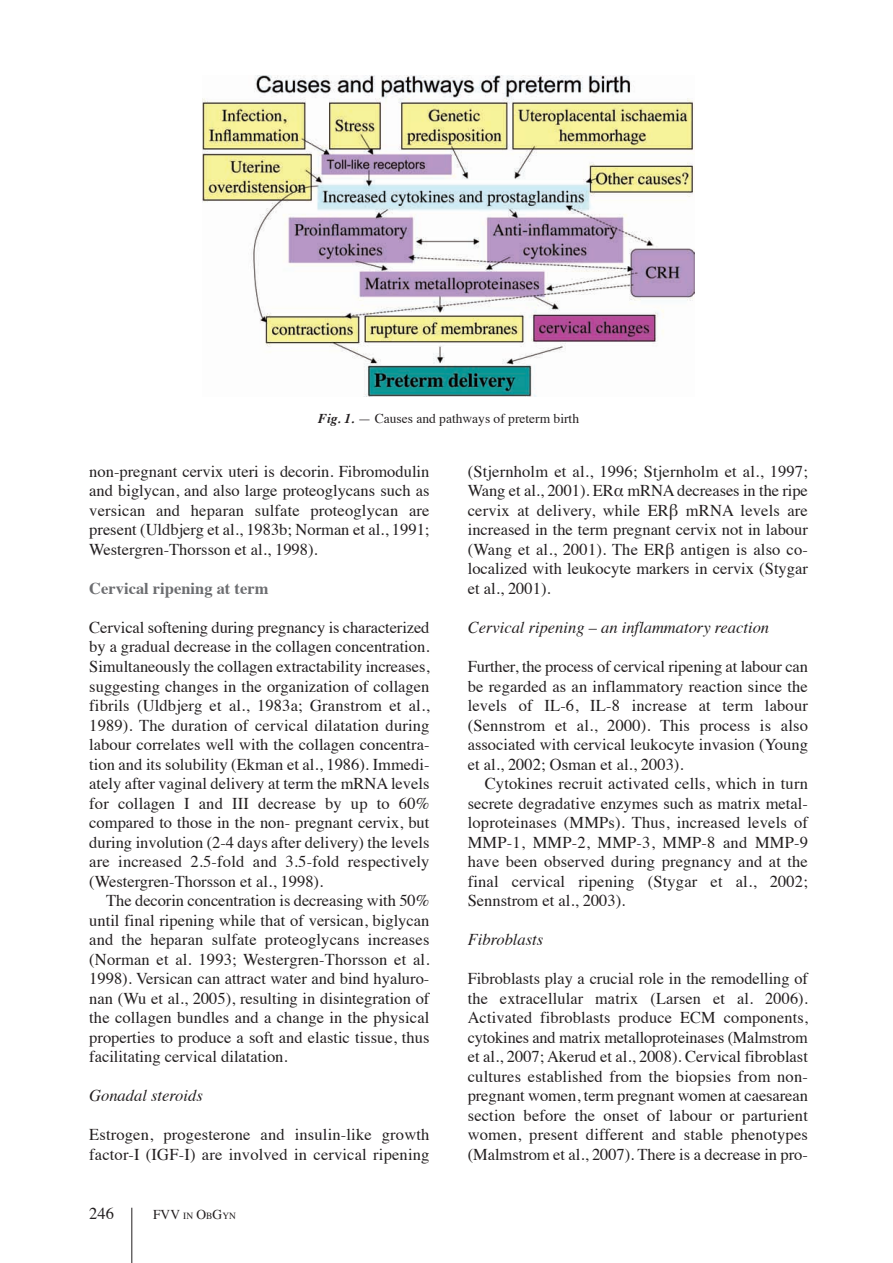
<style>
.page{position:relative;width:893px;height:1263px;background:#fff}
.page>*{position:absolute;margin:0;border:0;box-sizing:border-box;transform-origin:0 0}
.t1{font:16.5px/19.5px "Times";color:#231f20;text-align:justify}
.t2{font:italic 16.5px "Times";color:#231f20}
.t3{font:700 16.5px "Times";color:#6c6d70}
.t4{font:13.5px "Times";color:#231f20}
.s1{font-weight:700;font-style:italic}
.s2{font-size:9.45px}
</style>
<div class="page">
<hr style="left:131px;top:1208px;width:1px;height:55px;background:#231f20">
<img style="left:203px;top:76px;width:491px;height:320px">
<p class="t4" style="left:318px;top:412px;width:262px"><span class="s1">Fig. 1.</span> — causes and pathways of preterm birth</p>
<p class="t1" style="left:89px;top:463px;width:342px">non-pregnant cervix uteri is decorin. Fibromodulin and biglycan, and also large proteoglycans such as versican and heparan sulfate proteoglycan are present (uldbjerg et al., 1983b; norman et al., 1991; Westergren-Thorsson et al., 1998).</p>
<p class="t3" style="left:89px;top:582px;width:181px">Cervical ripening at term</p>
<p class="t1" style="left:89px;top:619px;width:342px">cervical softening during pregnancy is characterized by a gradual decrease in the collagen concentration.<br>Simultaneously the collagen extractability increases, suggesting changes in the organization of collagen fibrils (uldbjerg et al., 1983a; Granstrom et al., 1989). The duration of cervical dilatation during labour correlates well with the collagen concentra&shy;tion and its solubility (Ekman et al., 1986). immedi&shy;ately after vaginal delivery at term the mRna levels for collagen i and iii decrease by up to 60% compared to those in the non- pregnant cervix, but during involution (2-4 days after delivery) the levels are increased 2.5-fold and 3.5-fold respectively (Westergren-Thorsson et al., 1998).</p>
<p class="t1" style="left:89px;top:892px;width:342px;text-indent:17px">The decorin concentration is decreasing with 50% until final ripening while that of versican, biglycan and the heparan sulfate proteoglycans increases (norman et al. 1993; Westergren-Thorsson et al.<br>1998). Versican can attract water and bind hyaluro&shy;nan (Wu et al., 2005), resulting in disintegration of the collagen bundles and a change in the physical properties to produce a soft and elastic tissue, thus facilitating cervical dilatation.</p>
<p class="t2" style="left:89px;top:1089px;width:115px">Gonadal steroids</p>
<p class="t1" style="left:89px;top:1126px;width:342px">Estrogen, progesterone and insulin-like growth factor-i (iGF-i) are involved in cervical ripening</p>
<p class="t1" style="left:89px;top:1205px;width:26px">246</p>
<p class="t4" style="left:153px;top:1209px;width:84px">FVV <span class="s2">in</span> O<span class="s2">b</span>G<span class="s2">yn</span></p>
<p class="t1" style="left:468px;top:463px;width:342px">(Stjernholm et al., 1996; Stjernholm et al., 1997; Wang et al., 2001). ERα mRna decreases in the ripe cervix at delivery, while ERβ mRna levels are increased in the term pregnant cervix not in labour (Wang et al., 2001). The ERβ antigen is also co&shy;localized with leukocyte markers in cervix (Stygar et al., 2001).</p>
<p class="t2" style="left:468px;top:621px;width:303px">Cervical ripening – an inflammatory reaction</p>
<p class="t1" style="left:468px;top:658px;width:342px">Further, the process of cervical ripening at labour can be regarded as an inflammatory reaction since the levels of iL-6, iL-8 increase at term labour (Sennstrom et al., 2000). This process is also associated with cervical leukocyte invasion (young et al., 2002; Osman et al., 2003).</p>
<p class="t1" style="left:468px;top:775px;width:342px;text-indent:17px">cytokines recruit activated cells, which in turn secrete degradative enzymes such as matrix metal&shy;loproteinases (mmPs). Thus, increased levels of mmP-1, mmP-2, mmP-3, mmP-8 and mmP-9 have been observed during pregnancy and at the final cervical ripening (Stygar et al., 2002; Sennstrom et al., 2003).</p>
<p class="t2" style="left:468px;top:933px;width:77px">Fibroblasts</p>
<p class="t1" style="left:468px;top:970px;width:342px">Fibroblasts play a crucial role in the remodelling of the extracellular matrix (Larsen et al. 2006). activated fibroblasts produce Ecm components, cytokines and matrix metalloproteinases (malmstrom et al., 2007; akerud et al., 2008). cervical fibroblast cultures established from the biopsies from non&shy;pregnant women, term pregnant women at caesarean section before the onset of labour or parturient women, present different and stable phenotypes (malmstrom et al., 2007). There is a decrease in pro-</p>
</div>
